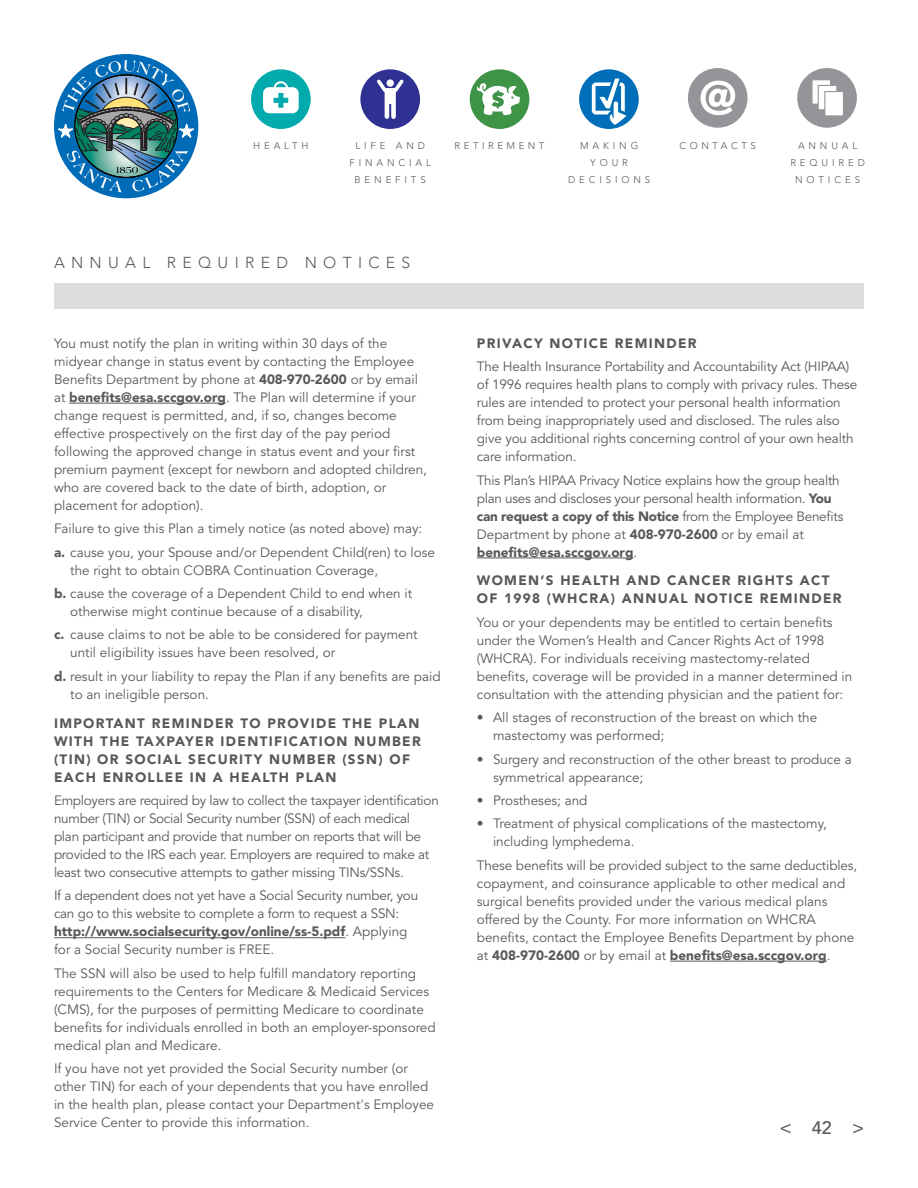
<style>
.page{position:relative;width:918px;height:1188px;background:#fff}
.page>*{position:absolute;margin:0;border:0;box-sizing:border-box;transform-origin:0 0}
.t1{font:500 18px "Avenir";color:#57585a}
.t2{font:300 15.75px "Avenir";letter-spacing:.4em;color:#57585a}
.t3{font:13.5px/18px "Avenir";color:#57585a}
.t4{font:13.5px/18px "Avenir";letter-spacing:-.02em;color:#57585a}
.t5{font:900 13.5px/18px "Avenir";letter-spacing:.1em;color:#57585a}
.t6{font:300 9.75px/17.1px "Avenir";letter-spacing:.4em;color:#57585a;text-align:center}
.t7{font:300 9.75px "Avenir";letter-spacing:.36em;color:#57585a}
.s1{font-weight:900}
</style>
<div class="page">
<hr style="left:69px;top:403px;width:157px;height:1px;background:#57585a">
<hr style="left:54px;top:937px;width:291px;height:1px;background:#57585a">
<div style="left:54px;top:284px;width:810px;height:25px;background:#dcdddf"></div>
<div style="left:797px;top:68px;width:60px;height:60px;background:#939598;border-radius:50%"></div>
<div style="left:688px;top:68px;width:60px;height:60px;background:#939598;border-radius:50%"></div>
<div style="left:579px;top:69px;width:60px;height:60px;background:#006eb8;border-radius:50%"></div>
<div style="left:470px;top:69px;width:59px;height:60px;background:#3e9346;border-radius:50%"></div>
<div style="left:360px;top:69px;width:60px;height:60px;background:#2e3092;border-radius:50%"></div>
<div style="left:251px;top:69px;width:60px;height:60px;background:#00aaad;border-radius:50%"></div>
<svg style="left:263px;top:81px;width:36px;height:32px"></svg>
<svg style="left:377px;top:79px;width:27px;height:40px"></svg>
<div style="left:387px;top:79px;width:7px;height:8px;background:#fff;border-radius:50%"></div>
<svg style="left:476px;top:83px;width:44px;height:32px"></svg>
<svg style="left:592px;top:79px;width:34px;height:46px"></svg>
<svg style="left:701px;top:81px;width:34px;height:34px"></svg>
<svg style="left:812px;top:80px;width:18px;height:24px"></svg>
<div style="left:818px;top:85px;width:19px;height:25px;background:#fff;border:1px solid #939598"></div>
<div style="left:824px;top:91px;width:20px;height:25px;background:#fff;border:1px solid #939598"></div>
<hr style="left:477px;top:558px;width:157px;height:1px;background:#57585a">
<hr style="left:670px;top:961px;width:157px;height:1px;background:#57585a">
<div style="left:54px;top:54px;width:144px;height:144px;background:#006bb6;border-radius:50%"></div>
<svg style="left:58px;top:60px;width:136px;height:132px"></svg>
<p class="t6" style="left:253px;top:137px;width:57px">HEALTH</p>
<p class="t6" style="left:349px;top:137px;width:83px">LIFE AND<br>FINANCIAL<br>BENEFITS</p>
<p class="t7" style="left:455px;top:140px;width:91px">RETIREMENT</p>
<p class="t6" style="left:580px;top:137px;width:60px">MAKING<br>YOUR</p>
<p class="t6" style="left:568px;top:171px;width:84px">DECISIONS</p>
<p class="t2" style="left:54px;top:254px;width:358px">ANNUAL REQUIRED NOTICES</p>
<p class="t7" style="left:680px;top:140px;width:78px">CONTACTS</p>
<p class="t6" style="left:798px;top:137px;width:61px">ANNUAL</p>
<p class="t6" style="left:790px;top:154px;width:76px">REQUIRED</p>
<p class="t6" style="left:795px;top:171px;width:66px">NOTICES</p>
<p class="t3" style="left:54px;top:335px;width:375px">You must notify the plan in writing within 30 days of the midyear change in status event by contacting the Employee Benefits Department by phone at <span class="s1">408-970-2600</span> or by email at <span class="s1">benefits@esa.sccgov.org</span>. The Plan will determine if your change request is permitted, and, if so, changes become effective prospectively on the first day of the pay period following the approved change in status event and your first premium payment (except for newborn and adopted children, who are covered back to the date of birth, adoption, or placement for adoption).</p>
<p class="t3" style="left:54px;top:520px;width:370px">Failure to give this Plan a timely notice (as noted above) may:</p>
<p class="t3" style="left:70px;top:543px;width:366px;text-indent:-16px"><span class="s1">a.</span> cause you, your Spouse and/or Dependent Child(ren) to lose the right to obtain COBRA Continuation Coverage,</p>
<p class="t3" style="left:70px;top:585px;width:344px;text-indent:-16px"><span class="s1">b.</span> cause the coverage of a Dependent Child to end when it otherwise might continue because of a disability,</p>
<p class="t3" style="left:70px;top:626px;width:349px;text-indent:-16px"><span class="s1">c.</span> cause claims to not be able to be considered for payment until eligibility issues have been resolved, or</p>
<p class="t3" style="left:70px;top:668px;width:372px;text-indent:-16px"><span class="s1">d.</span> result in your liability to repay the Plan if any benefits are paid to an ineligible person.</p>
<p class="t5" style="left:54px;top:714px;width:368px">IMPORTANT REMINDER TO PROVIDE THE PLAN WITH THE TAXPAYER IDENTIFICATION NUMBER (TIN) OR SOCIAL SECURITY NUMBER (SSN) OF EACH ENROLLEE IN A HEALTH PLAN</p>
<p class="t4" style="left:54px;top:792px;width:386px">Employers are required by law to collect the taxpayer identification number (TIN) or Social Security number (SSN) of each medical<br>plan participant and provide that number on reports that will be provided to the IRS each year. Employers are required to make at least two consecutive attempts to gather missing TINs/SSNs.</p>
<p class="t4" style="left:54px;top:887px;width:366px">If a dependent does not yet have a Social Security number, you can go to this website to complete a form to request a SSN: <span class="s1">http://www.socialsecurity.gov/online/ss-5.pdf</span>. Applying for a Social Security number is FREE.</p>
<p class="t3" style="left:54px;top:965px;width:383px">The SSN will also be used to help fulfill mandatory reporting requirements to the Centers for Medicare &amp; Medicaid Services (CMS), for the purposes of permitting Medicare to coordinate benefits for individuals enrolled in both an employer-sponsored medical plan and Medicare.</p>
<p class="t3" style="left:54px;top:1060px;width:382px">If you have not yet provided the Social Security number (or other TIN) for each of your dependents that you have enrolled in the health plan, please contact your Department's Employee Service Center to provide this information.</p>
<p class="t5" style="left:477px;top:334px;width:221px">PRIVACY NOTICE REMINDER</p>
<p class="t3" style="left:477px;top:358px;width:382px">The Health Insurance Portability and Accountability Act (HIPAA) of 1996 requires health plans to comply with privacy rules. These rules are intended to protect your personal health information from being inappropriately used and disclosed. The rules also give you additional rights concerning control of your own health care information.</p>
<p class="t4" style="left:477px;top:471px;width:368px">This Plan’s HIPAA Privacy Notice explains how the group health plan uses and discloses your personal health information. <span class="s1">You can request a copy of this Notice</span> from the Employee Benefits Department by phone at <span class="s1">408-970-2600</span> or by email at <span class="s1">benefits@esa.sccgov.org</span>.</p>
<p class="t5" style="left:477px;top:572px;width:366px">WOMEN’S HEALTH AND CANCER RIGHTS ACT<br>OF 1998 (WHCRA) ANNUAL NOTICE REMINDER</p>
<p class="t3" style="left:477px;top:613px;width:377px">You or your dependents may be entitled to certain benefits under the Women’s Health and Cancer Rights Act of 1998 (WHCRA). For individuals receiving mastectomy-related benefits, coverage will be provided in a manner determined in consultation with the attending physician and the patient for:</p>
<p class="t3" style="left:493px;top:709px;width:326px;text-indent:-16px">• All stages of reconstruction of the breast on which the mastectomy was performed;</p>
<p class="t3" style="left:493px;top:750px;width:360px;text-indent:-16px">• Surgery and reconstruction of the other breast to produce a symmetrical appearance;</p>
<p class="t3" style="left:477px;top:792px;width:112px">• Prostheses; and</p>
<p class="t3" style="left:493px;top:815px;width:335px;text-indent:-16px">• Treatment of physical complications of the mastectomy, including lymphedema.</p>
<p class="t3" style="left:477px;top:856px;width:382px">These benefits will be provided subject to the same deductibles, copayment, and coinsurance applicable to other medical and surgical benefits provided under the various medical plans offered by the County. For more information on WHCRA benefits, contact the Employee Benefits Department by phone at <span class="s1">408-970-2600</span> or by email at <span class="s1">benefits@esa.sccgov.org</span>.</p>
<p class="t1" style="left:780px;top:1117px;width:86px">&lt; 42 &gt;</p>
</div>
